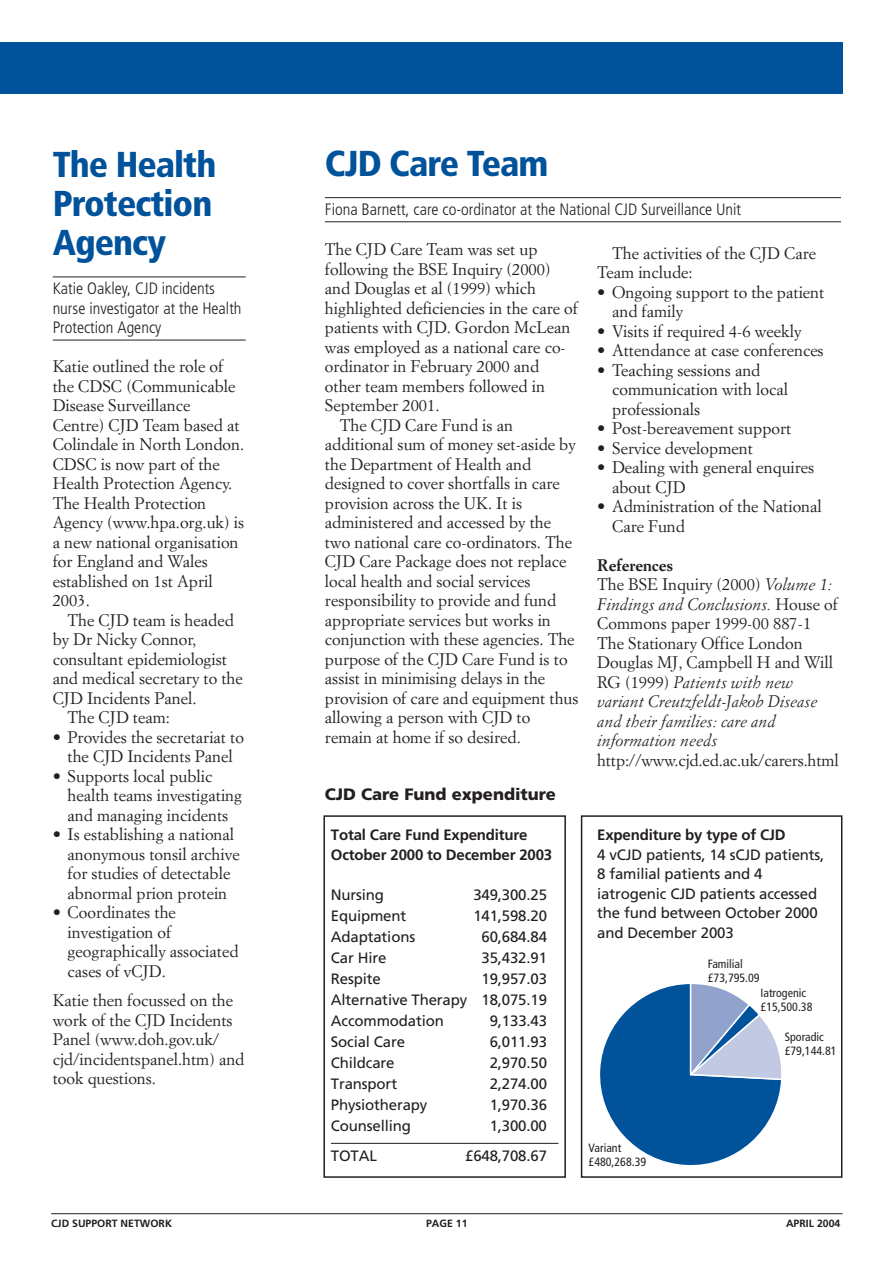
<style>
.page{position:relative;width:893px;height:1263px;background:#fff}
.page>*{position:absolute;margin:0;border:0;box-sizing:border-box;transform-origin:0 0}
.t1{font:900 condensed 36px/39px "Frutiger";letter-spacing:-.025em;color:#00529b;text-align:justify}
.t2{font:16.5px/19.5px "Simoncini Garamond";color:#231f20}
.t3{font:italic 16.5px/19.5px "Simoncini Garamond";color:#231f20}
.t4{font:300 condensed 16.5px/19.5px "Frutiger";color:#231f20}
.t5{font:900 16.5px "Frutiger";color:#231f20}
.t6{font:15px/19.5px "Frutiger";letter-spacing:-.01em;color:#231f20;text-align:justify}
.t7{font:700 15px/19.5px "Frutiger";letter-spacing:-.01em;color:#231f20}
.t8{font:condensed 12px/14.4px "Frutiger";color:#231f20}
.t9{font:700 10.5px "Frutiger";color:#231f20}
.s1{font-weight:700;font-style:normal}
.s2{font-style:normal}
</style>
<div class="page">
<hr style="left:53px;top:277px;width:193px;height:1px;background:#231f20">
<hr style="left:53px;top:340px;width:193px;height:1px;background:#231f20">
<div style="left:0;top:43px;width:842px;height:51px;background:#00529b"></div>
<hr style="left:325px;top:197px;width:516px;height:1px;background:#231f20">
<hr style="left:325px;top:221px;width:516px;height:1px;background:#231f20">
<hr style="left:51px;top:1213px;width:791px;height:1px;background:#231f20">
<svg style="left:323px;top:815px;width:520px;height:363px"></svg>
<div style="left:586px;top:951px;width:253px;height:220px;background:#fff"></div>
<svg style="left:600px;top:984px;width:182px;height:182px"></svg>
<h1 class="t1" style="left:53px;top:148px;width:165px">The Health Protection Agency</h1>
<p class="t4" style="left:53px;top:280px;width:190px">Katie Oakley, CJD incidents nurse investigator at the Health<br>Protection Agency</p>
<p class="t2" style="left:53px;top:358px;width:193px">Katie outlined the role of the CDSC (Communicable<br>Disease Surveillance<br>Centre) CJD Team based at<br>Colindale in North London.<br>CDSC is now part of the<br>Health Protection Agency.<br>The Health Protection<br>Agency (www.hpa.org.uk) is a new national organisation for England and Wales established on 1st April<br>2003.</p>
<p class="t2" style="left:68px;top:612px;width:168px">The CJD team is headed</p>
<p class="t2" style="left:53px;top:631px;width:145px">by Dr Nicky Connor,</p>
<p class="t2" style="left:53px;top:651px;width:176px">consultant epidemiologist</p>
<p class="t2" style="left:53px;top:670px;width:191px">and medical secretary to the</p>
<p class="t2" style="left:53px;top:690px;width:145px">CJD Incidents Panel.</p>
<p class="t2" style="left:68px;top:709px;width:104px">The CJD team:</p>
<p class="t2" style="left:53px;top:729px;width:193px;text-align:center">• Provides the secretariat to the CJD Incidents Panel</p>
<p class="t2" style="left:68px;top:768px;width:176px;text-indent:-15px">• Supports local public health teams investigating and managing incidents</p>
<p class="t2" style="left:68px;top:826px;width:174px;text-indent:-15px">• Is establishing a national anonymous tonsil archive for studies of detectable abnormal prion protein</p>
<p class="t2" style="left:68px;top:904px;width:172px;text-indent:-15px">• Coordinates the investigation of geographically associated cases of vCJD.</p>
<p class="t2" style="left:53px;top:992px;width:193px">Katie then focussed on the work of the CJD Incidents<br>Panel (www.doh.gov.uk/ cjd/incidentspanel.htm) and took questions.</p>
<h1 class="t1" style="left:325px;top:147px;width:225px">CJD Care Team</h1>
<p class="t4" style="left:325px;top:201px;width:418px">Fiona Barnett, care co-ordinator at the National CJD Surveillance Unit</p>
<p class="t2" style="left:325px;top:241px;width:214px">The CJD Care Team was set up</p>
<p class="t2" style="left:325px;top:261px;width:227px">following the BSE Inquiry (2000)</p>
<p class="t2" style="left:325px;top:280px;width:212px">and Douglas et al (1999) which</p>
<p class="t2" style="left:325px;top:300px;width:254px">highlighted deficiencies in the care of</p>
<p class="t2" style="left:325px;top:319px;width:247px">patients with CJD. Gordon McLean</p>
<p class="t2" style="left:325px;top:339px;width:242px">was employed as a national care co-</p>
<p class="t2" style="left:325px;top:358px;width:216px">ordinator in February 2000 and</p>
<p class="t2" style="left:325px;top:378px;width:221px">other team members followed in</p>
<p class="t2" style="left:325px;top:397px;width:116px">September 2001.</p>
<p class="t2" style="left:340px;top:417px;width:175px">The CJD Care Fund is an</p>
<p class="t2" style="left:325px;top:436px;width:252px">additional sum of money set-aside by</p>
<p class="t2" style="left:325px;top:456px;width:208px">the Department of Health and</p>
<p class="t2" style="left:325px;top:475px;width:236px">designed to cover shortfalls in care</p>
<p class="t2" style="left:325px;top:495px;width:199px">provision across the UK. It is</p>
<p class="t2" style="left:325px;top:514px;width:228px">administered and accessed by the</p>
<p class="t2" style="left:325px;top:534px;width:249px">two national care co-ordinators. The</p>
<p class="t2" style="left:325px;top:553px;width:243px">CJD Care Package does not replace</p>
<p class="t2" style="left:325px;top:573px;width:207px">local health and social services</p>
<p class="t2" style="left:325px;top:592px;width:233px">responsibility to provide and fund</p>
<p class="t2" style="left:325px;top:612px;width:227px">appropriate services but works in</p>
<p class="t2" style="left:325px;top:631px;width:251px">conjunction with these agencies. The</p>
<p class="t2" style="left:325px;top:651px;width:244px">purpose of the CJD Care Fund is to</p>
<p class="t2" style="left:325px;top:670px;width:222px">assist in minimising delays in the</p>
<p class="t2" style="left:325px;top:690px;width:255px">provision of care and equipment thus</p>
<p class="t2" style="left:325px;top:709px;width:207px">allowing a person with CJD to</p>
<p class="t2" style="left:325px;top:729px;width:197px">remain at home if so desired.</p>
<p class="t2" style="left:597px;top:245px;width:220px;text-indent:15px">The activities of the CJD Care<br>Team include:</p>
<p class="t2" style="left:612px;top:284px;width:214px;text-indent:-15px">• Ongoing support to the patient and family</p>
<p class="t2" style="left:597px;top:323px;width:206px">• Visits if required 4-6 weekly</p>
<p class="t2" style="left:597px;top:342px;width:228px">• Attendance at case conferences</p>
<p class="t2" style="left:612px;top:362px;width:177px;text-indent:-15px">• Teaching sessions and communication with local professionals</p>
<p class="t2" style="left:597px;top:420px;width:196px">• Post-bereavement support</p>
<p class="t2" style="left:597px;top:440px;width:157px">• Service development</p>
<p class="t2" style="left:612px;top:459px;width:204px;text-indent:-15px">• Dealing with general enquires about CJD</p>
<p class="t2" style="left:612px;top:498px;width:211px;text-indent:-15px">• Administration of the National<br>Care Fund</p>
<p class="t3" style="left:597px;top:557px;width:242px"><span class="s1">References<br></span><span class="s2">The BSE Inquiry (2000)</span> Volume 1:<br>Findings and Conclusions. <span class="s2">House of<br>Commons paper 1999-00 887-1<br>The Stationary Office London<br>Douglas MJ, Campbell H and Will<br>RG (1999)</span> Patients with new variant Creutzfeldt-Jakob Disease and their families: care and information needs</p>
<p class="t2" style="left:597px;top:752px;width:243px">http://www.cjd.ed.ac.uk/carers.html</p>
<p class="t5" style="left:325px;top:788px;width:232px">CJD Care Fund expenditure</p>
<p class="t7" style="left:331px;top:827px;width:223px">Total Care Fund Expenditure<br>October 2000 to December 2003</p>
<p class="t6" style="left:331px;top:887px;width:55px">Nursing</p>
<p class="t6" style="left:473px;top:887px;width:75px">349,300.25</p>
<p class="t6" style="left:331px;top:908px;width:77px">Equipment</p>
<p class="t6" style="left:473px;top:908px;width:75px">141,598.20</p>
<p class="t6" style="left:331px;top:929px;width:86px">Adaptations</p>
<p class="t6" style="left:481px;top:929px;width:67px">60,684.84</p>
<p class="t6" style="left:331px;top:950px;width:57px">Car Hire</p>
<p class="t6" style="left:481px;top:950px;width:67px">35,432.91</p>
<p class="t6" style="left:331px;top:971px;width:51px">Respite</p>
<p class="t6" style="left:331px;top:970px;width:217px;line-height:21px;text-indent:151px">19,957.03<br>Alternative Therapy 18,075.19<br>Accommodation</p>
<p class="t6" style="left:490px;top:1013px;width:59px">9,133.43</p>
<p class="t6" style="left:331px;top:1034px;width:76px">Social Care</p>
<p class="t6" style="left:490px;top:1034px;width:59px">6,011.93</p>
<p class="t6" style="left:331px;top:1055px;width:65px">Childcare</p>
<p class="t6" style="left:490px;top:1055px;width:59px">2,970.50</p>
<p class="t6" style="left:331px;top:1076px;width:68px">Transport</p>
<p class="t6" style="left:490px;top:1076px;width:59px">2,274.00</p>
<p class="t6" style="left:331px;top:1097px;width:98px">Physiotherapy</p>
<p class="t6" style="left:490px;top:1097px;width:59px">1,970.36</p>
<p class="t6" style="left:331px;top:1118px;width:81px">Counselling</p>
<p class="t6" style="left:490px;top:1118px;width:59px">1,300.00</p>
<p class="t6" style="left:331px;top:1147px;width:48px">TOTAL</p>
<p class="t6" style="left:465px;top:1147px;width:83px">£648,708.67</p>
<p class="t7" style="left:597px;top:827px;width:190px">Expenditure by type of CJD</p>
<p class="t6" style="left:597px;top:846px;width:229px;text-align:left">4 vCJD patients, 14 sCJD patients,<br>8 familial patients and 4 iatrogenic CJD patients accessed the fund between October 2000 and December 2003</p>
<p class="t8" style="left:707px;top:957px;width:53px">Familial £73,795.09</p>
<p class="t8" style="left:760px;top:986px;width:53px">Iatrogenic £15,500.38</p>
<p class="t8" style="left:588px;top:1142px;width:59px">Variant £480,268.39</p>
<p class="t8" style="left:784px;top:1030px;width:53px">Sporadic £79,144.81</p>
<p class="t9" style="left:51px;top:1219px;width:122px">CJD SUPPORT NETWORK</p>
<p class="t9" style="left:426px;top:1219px;width:43px">PAGE 11</p>
<p class="t9" style="left:786px;top:1219px;width:56px">APRIL 2004</p>
</div>
